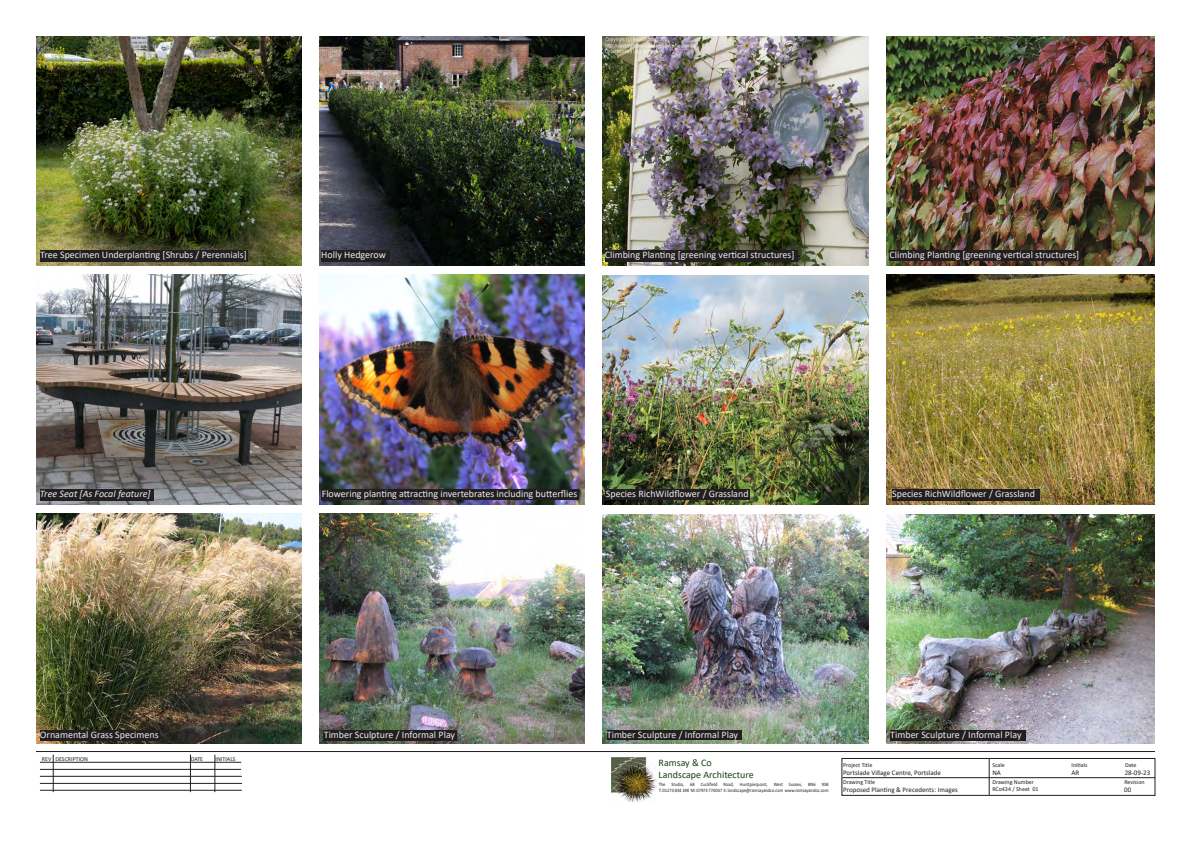
<style>
.page{position:relative;width:1191px;height:842px;background:#fff}
.page>*{position:absolute;margin:0;border:0;box-sizing:border-box;transform-origin:0 0}
.t1{font:10px "Calibri";color:#ececee}
.t2{font:10px/12px "Calibri";color:#174317}
.t3{font:italic 10px "Calibri";color:#ececee}
.t4{font:7px "Calibri";color:#231f20}
.t5{font:6px "Calibri";color:#231f20}
.t6{font:5px/6px "Calibri";color:#231f20;scale:.9 1}
</style>
<div class="page">
<div style="left:841px;top:758px;width:314px;height:37px;border:1px solid #231f20"></div>
<hr style="left:842px;top:777px;width:313px;height:1px;background:#231f20">
<hr style="left:40px;top:762px;width:201px;height:1px;background:#231f20">
<hr style="left:40px;top:769px;width:201px;height:1px;background:#231f20">
<hr style="left:40px;top:776px;width:202px;height:1px;background:#231f20">
<hr style="left:40px;top:790px;width:202px;height:1px;background:#231f20">
<hr style="left:40px;top:783px;width:202px;height:1px;background:#231f20">
<hr style="left:53px;top:755px;width:1px;height:37px;background:#231f20">
<hr style="left:190px;top:754px;width:1px;height:38px;background:#231f20">
<hr style="left:214px;top:755px;width:1px;height:37px;background:#231f20">
<img style="left:611px;top:758px;width:45px;height:45px">
<hr style="left:989px;top:758px;width:1px;height:37px;background:#231f20">
<hr style="left:36px;top:751px;width:1119px;height:1px;background:#231f20">
<img style="left:36px;top:275px;width:265px;height:229px">
<img style="left:36px;top:514px;width:265px;height:229px">
<img style="left:36px;top:36px;width:265px;height:230px">
<img style="left:319px;top:275px;width:265px;height:229px">
<img style="left:319px;top:514px;width:265px;height:229px">
<img style="left:319px;top:36px;width:265px;height:230px">
<img style="left:886px;top:36px;width:269px;height:230px">
<img style="left:886px;top:275px;width:268px;height:229px">
<img style="left:886px;top:514px;width:268px;height:230px">
<img style="left:602px;top:36px;width:266px;height:230px">
<img style="left:602px;top:275px;width:266px;height:230px">
<img style="left:602px;top:514px;width:266px;height:230px">
<div style="left:40px;top:489px;width:113px;height:11px;background:#231f20"></div>
<div style="left:40px;top:730px;width:119px;height:11px;background:#231f20"></div>
<div style="left:40px;top:250px;width:208px;height:11px;background:#231f20"></div>
<div style="left:324px;top:730px;width:133px;height:11px;background:#231f20"></div>
<div style="left:607px;top:730px;width:135px;height:10px;background:#231f20"></div>
<div style="left:890px;top:730px;width:135px;height:11px;background:#231f20"></div>
<div style="left:322px;top:489px;width:257px;height:10px;background:#231f20"></div>
<div style="left:606px;top:489px;width:144px;height:11px;background:#231f20"></div>
<div style="left:892px;top:489px;width:148px;height:11px;background:#231f20"></div>
<div style="left:321px;top:251px;width:69px;height:11px;background:#231f20"></div>
<div style="left:605px;top:251px;width:192px;height:11px;background:#231f20"></div>
<div style="left:889px;top:251px;width:192px;height:10px;background:#231f20"></div>
<p class="t1" style="left:40px;top:247px;width:208px">Tree Specimen Underplanting [Shrubs / Perennials]</p>
<p class="t1" style="left:321px;top:248px;width:66px">Holly Hedgerow</p>
<p class="t1" style="left:605px;top:248px;width:191px">Climbing Planting [greening vertical structures]</p>
<p class="t1" style="left:889px;top:248px;width:191px">Climbing Planting [greening vertical structures]</p>
<p class="t3" style="left:40px;top:486px;width:112px">Tree Seat [As Focal feature]</p>
<p class="t1" style="left:322px;top:486px;width:257px">Flowering planting attracting invertebrates including butterflies</p>
<p class="t1" style="left:606px;top:486px;width:144px">Species RichWildflower / Grassland</p>
<p class="t1" style="left:892px;top:486px;width:144px">Species RichWildflower / Grassland</p>
<p class="t1" style="left:40px;top:728px;width:120px">Ornamental Grass Specimens</p>
<p class="t5" style="left:42px;top:755px;width:48px">REV DESCRIPTION</p>
<p class="t5" style="left:191px;top:755px;width:14px">DATE</p>
<p class="t5" style="left:215px;top:755px;width:22px">INITIALS</p>
<p class="t1" style="left:324px;top:728px;width:133px">Timber Sculpture / Informal Play</p>
<p class="t1" style="left:607px;top:728px;width:133px">Timber Sculpture / Informal Play</p>
<p class="t1" style="left:890px;top:728px;width:133px">Timber Sculpture / Informal Play</p>
<p class="t2" style="left:658px;top:756px;width:97px">Ramsay &amp; Co<br>Landscape Architecture</p>
<p class="t5" style="left:843px;top:761px;width:31px">Project Title</p>
<p class="t5" style="left:843px;top:778px;width:34px">Drawing Title</p>
<p class="t5" style="left:992px;top:778px;width:43px">Drawing Number</p>
<p class="t5" style="left:992px;top:761px;width:14px">Scale</p>
<p class="t4" style="left:992px;top:768px;width:10px">NA</p>
<p class="t5" style="left:992px;top:785px;width:48px">RCo434 / Sheet 01</p>
<p class="t4" style="left:843px;top:768px;width:99px">Portslade Village Centre, Portslade</p>
<p class="t4" style="left:843px;top:784px;width:116px">Proposed Planting &amp; Precedents: Images</p>
<p class="t6" style="left:658px;top:781px;width:190px">The Studio, 68 Cuckfield Road, Hurstpierpoint, West Sussex, BN6 9SB<br>T: 01273 834 198 M: 07973 770047 E: landscape@ramsayandco.com www.ramsayandco.com</p>
<p class="t5" style="left:1071px;top:761px;width:17px">Initials</p>
<p class="t5" style="left:1125px;top:761px;width:13px">Date</p>
<p class="t5" style="left:1124px;top:778px;width:22px">Revision</p>
<p class="t4" style="left:1071px;top:768px;width:9px">AR</p>
<p class="t4" style="left:1124px;top:768px;width:27px">28-09-23</p>
<p class="t4" style="left:1124px;top:784px;width:9px">00</p>
</div>
